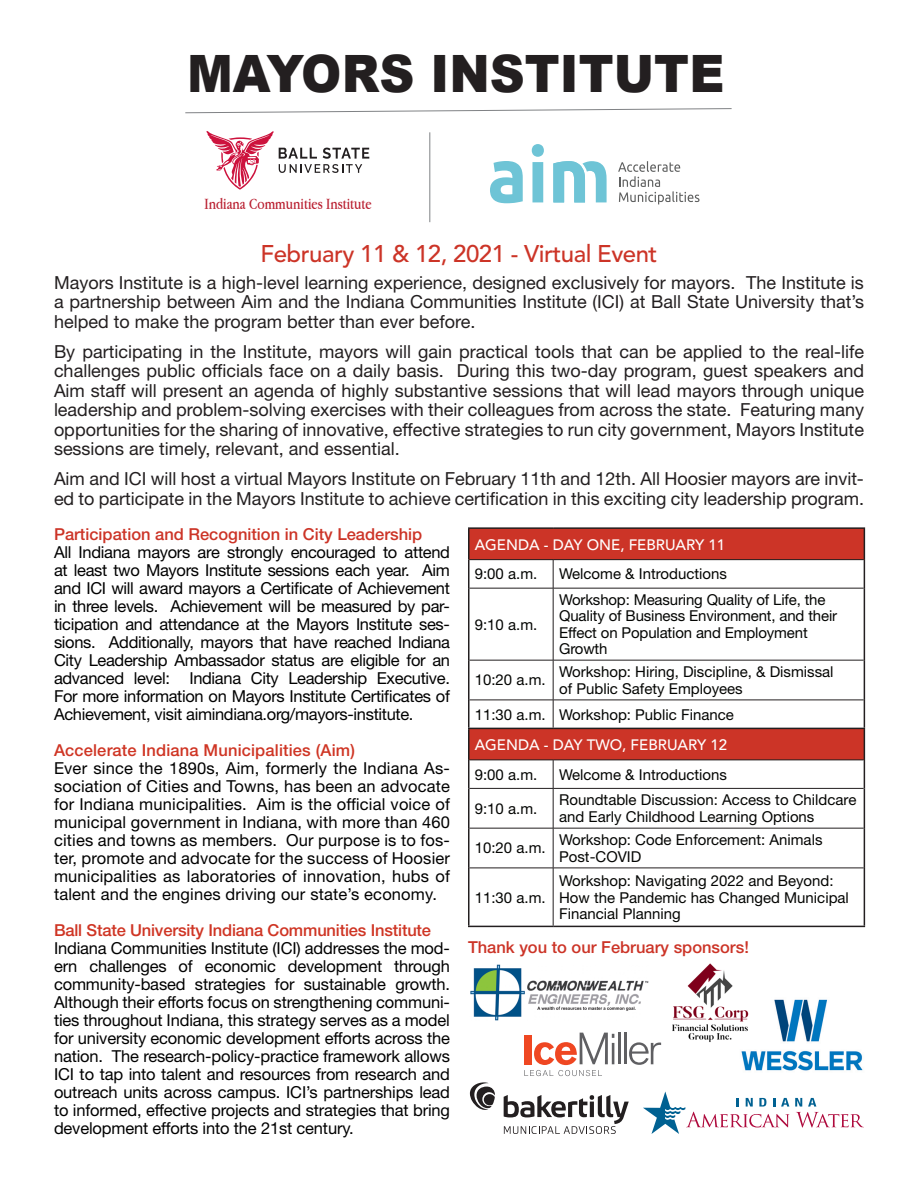
<style>
.page{position:relative;width:918px;height:1188px;background:#fff}
.page>*{position:absolute;margin:0;border:0;box-sizing:border-box;transform-origin:0 0}
.t1{font:900 51.45px "Arial";color:#231f20;scale:.94 1}
.t2{font:500 24px "Avenir LT Std";letter-spacing:-.02em;color:#cc3427}
.t3{font:18px/19.5px "Helvetica Neue LT Std";color:#231f20;text-align:justify}
.t4{font:16.5px/18px "Helvetica Neue LT Std";letter-spacing:-.01em;color:#000;text-align:justify}
.t5{font:500 16.5px "Helvetica Neue LT Std";color:#cc3427}
.t6{font:500 16.5px "Helvetica Neue LT Std";letter-spacing:-.01em;color:#cf3524}
.t7{font:500 16.5px "Helvetica Neue LT Std";letter-spacing:.01em;color:#cf3524}
.t8{font:16.35px "Apple Garamond";color:#b91f30;scale:.94 1}
.Cutline{font:15px/16.4px "Helvetica Neue LT Std";color:#040503}
.Cutline-2{font:500 15px "Avenir LT Std";color:#fff}
</style>
<div class="page">
<svg style="left:185px;top:108px;width:547px;height:115px"></svg>
<svg style="left:206px;top:130px;width:163px;height:60px"></svg>
<svg style="left:618px;top:161px;width:81px;height:43px"></svg>
<svg style="left:490px;top:161px;width:33px;height:42px"></svg>
<svg style="left:532px;top:144px;width:12px;height:58px"></svg>
<svg style="left:553px;top:161px;width:54px;height:41px"></svg>
<div style="left:469px;top:528px;width:395px;height:32px;background:#cc3427"></div>
<div style="left:469px;top:728px;width:395px;height:32px;background:#cc3427"></div>
<hr style="left:470px;top:559px;width:83px;height:1px;background:#231f20">
<hr style="left:553px;top:559px;width:311px;height:1px;background:#231f20">
<hr style="left:470px;top:760px;width:83px;height:1px;background:#231f20">
<hr style="left:553px;top:760px;width:311px;height:1px;background:#231f20">
<hr style="left:470px;top:588px;width:83px;height:1px;background:#231f20">
<hr style="left:553px;top:588px;width:311px;height:1px;background:#231f20">
<hr style="left:470px;top:788px;width:83px;height:1px;background:#231f20">
<hr style="left:553px;top:788px;width:311px;height:1px;background:#231f20">
<hr style="left:470px;top:660px;width:83px;height:1px;background:#231f20">
<hr style="left:470px;top:828px;width:83px;height:1px;background:#231f20">
<hr style="left:470px;top:868px;width:83px;height:1px;background:#231f20">
<hr style="left:553px;top:660px;width:311px;height:1px;background:#231f20">
<svg style="left:553px;top:701px;width:1px;height:27px"></svg>
<hr style="left:553px;top:828px;width:311px;height:1px;background:#231f20">
<hr style="left:553px;top:868px;width:311px;height:1px;background:#231f20">
<svg style="left:553px;top:560px;width:1px;height:28px"></svg>
<hr style="left:553px;top:588px;width:1px;height:72px;background:#231f20">
<hr style="left:553px;top:660px;width:1px;height:40px;background:#231f20">
<svg style="left:553px;top:760px;width:1px;height:28px"></svg>
<hr style="left:553px;top:789px;width:1px;height:39px;background:#231f20">
<hr style="left:553px;top:828px;width:1px;height:40px;background:#231f20">
<hr style="left:553px;top:868px;width:1px;height:58px;background:#231f20">
<hr style="left:470px;top:700px;width:83px;height:1px;background:#231f20">
<hr style="left:553px;top:700px;width:311px;height:1px;background:#231f20">
<hr style="left:468px;top:926px;width:85px;height:1px;background:#231f20">
<hr style="left:553px;top:926px;width:312px;height:1px;background:#231f20">
<hr style="left:468px;top:560px;width:2px;height:28px;background:#231f20">
<svg style="left:864px;top:560px;width:1px;height:28px"></svg>
<hr style="left:468px;top:588px;width:2px;height:72px;background:#231f20">
<hr style="left:864px;top:588px;width:1px;height:72px;background:#231f20">
<hr style="left:468px;top:660px;width:2px;height:40px;background:#231f20">
<hr style="left:864px;top:660px;width:1px;height:40px;background:#231f20">
<hr style="left:468px;top:700px;width:2px;height:28px;background:#231f20">
<svg style="left:864px;top:700px;width:1px;height:28px"></svg>
<hr style="left:468px;top:760px;width:2px;height:28px;background:#231f20">
<svg style="left:864px;top:760px;width:1px;height:28px"></svg>
<hr style="left:468px;top:788px;width:2px;height:40px;background:#231f20">
<hr style="left:864px;top:788px;width:1px;height:40px;background:#231f20">
<hr style="left:468px;top:828px;width:2px;height:40px;background:#231f20">
<hr style="left:864px;top:828px;width:1px;height:40px;background:#231f20">
<hr style="left:468px;top:868px;width:2px;height:58px;background:#231f20">
<hr style="left:864px;top:868px;width:1px;height:58px;background:#231f20">
<hr style="left:468px;top:527px;width:85px;height:2px;background:#231f20">
<hr style="left:468px;top:529px;width:2px;height:31px;background:#231f20">
<hr style="left:553px;top:527px;width:312px;height:2px;background:#231f20">
<hr style="left:864px;top:529px;width:1px;height:31px;background:#231f20">
<hr style="left:468px;top:728px;width:85px;height:1px;background:#231f20">
<hr style="left:468px;top:729px;width:2px;height:31px;background:#231f20">
<hr style="left:553px;top:728px;width:312px;height:1px;background:#231f20">
<hr style="left:864px;top:729px;width:1px;height:31px;background:#231f20">
<svg style="left:470px;top:1082px;width:25px;height:28px"></svg>
<svg style="left:504px;top:1095px;width:125px;height:39px"></svg>
<img style="left:470px;top:965px;width:179px;height:55px">
<svg style="left:524px;top:1033px;width:90px;height:43px"></svg>
<hr style="left:618px;top:1033px;width:3px;height:31px;background:#5f5f62">
<hr style="left:624px;top:1033px;width:3px;height:31px;background:#5f5f62">
<svg style="left:629px;top:1042px;width:32px;height:23px"></svg>
<svg style="left:643px;top:1091px;width:146px;height:43px"></svg>
<svg style="left:795px;top:1098px;width:69px;height:30px"></svg>
<img style="left:741px;top:999px;width:122px;height:72px">
<img style="left:672px;top:963px;width:76px;height:81px">
<h1 class="t1" style="left:187px;top:36px;width:573px">MAYORS INSTITUTE</h1>
<p class="t8" style="left:205px;top:194px;width:180px">Indiana Communities Institute</p>
<p class="t2" style="left:260px;top:240px;width:399px">February 11 &amp; 12, 2021 - Virtual Event</p>
<p class="t3" style="left:54px;top:272px;width:812px">Mayors Institute is a high-level learning experience, designed exclusively for mayors. The Institute is a partnership between Aim and the Indiana Communities Institute (ICI) at Ball State University that’s helped to make the program better than ever before.</p>
<p class="t3" style="left:54px;top:341px;width:812px">By participating in the Institute, mayors will gain practical tools that can be applied to the real-life challenges public officials face on a daily basis. During this two-day program, guest speakers and Aim staff will present an agenda of highly substantive sessions that will lead mayors through unique leadership and problem-solving exercises with their colleagues from across the state. Featuring many opportunities for the sharing of innovative, effective strategies to run city government, Mayors Institute sessions are timely, relevant, and essential.</p>
<p class="t3" style="left:54px;top:469px;width:812px">Aim and ICI will host a virtual Mayors Institute on February 11th and 12th. All Hoosier mayors are invit&shy;ed to participate in the Mayors Institute to achieve certification in this exciting city leadership program.</p>
<p class="t5" style="left:54px;top:524px;width:370px">Participation and Recognition in City Leadership</p>
<p class="t4" style="left:54px;top:543px;width:398px">All Indiana mayors are strongly encouraged to attend at least two Mayors Institute sessions each year. Aim and ICI will award mayors a Certificate of Achievement in three levels. Achievement will be measured by par&shy;ticipation and attendance at the Mayors Institute ses&shy;sions. Additionally, mayors that have reached Indiana City Leadership Ambassador status are eligible for an advanced level: Indiana City Leadership Executive.<br>For more information on Mayors Institute Certificates of Achievement, visit aimindiana.org/mayors-institute.</p>
<p class="t7" style="left:54px;top:740px;width:302px">Accelerate Indiana Municipalities (Aim)</p>
<p class="t4" style="left:54px;top:759px;width:398px">Ever since the 1890s, Aim, formerly the Indiana As&shy;sociation of Cities and Towns, has been an advocate for Indiana municipalities. Aim is the official voice of municipal government in Indiana, with more than 460 cities and towns as members. Our purpose is to fos&shy;ter, promote and advocate for the success of Hoosier municipalities as laboratories of innovation, hubs of talent and the engines driving our state’s economy.</p>
<p class="t6" style="left:54px;top:920px;width:379px">Ball State University Indiana Communities Institute</p>
<p class="t4" style="left:54px;top:939px;width:398px">Indiana Communities Institute (ICI) addresses the mod&shy;ern challenges of economic development through community-based strategies for sustainable growth.<br>Although their efforts focus on strengthening communi&shy;ties throughout Indiana, this strategy serves as a model for university economic development efforts across the nation. The research-policy-practice framework allows ICI to tap into talent and resources from research and outreach units across campus. ICI’s partnerships lead to informed, effective projects and strategies that bring development efforts into the 21st century.</p>
<p class="Cutline-2" style="left:475px;top:536px;width:252px">AGENDA - DAY ONE, FEBRUARY 11</p>
<p class="Cutline" style="left:475px;top:566px;width:64px">9:00 a.m.</p>
<p class="Cutline" style="left:559px;top:566px;width:169px">Welcome &amp; Introductions</p>
<p class="Cutline" style="left:475px;top:616px;width:64px">9:10 a.m.</p>
<p class="Cutline" style="left:559px;top:591px;width:280px">Workshop: Measuring Quality of Life, the<br>Quality of Business Environment, and their<br>Effect on Population and Employment<br>Growth</p>
<p class="Cutline" style="left:475px;top:672px;width:72px">10:20 a.m.</p>
<p class="Cutline" style="left:559px;top:663px;width:276px">Workshop: Hiring, Discipline, &amp; Dismissal</p>
<p class="Cutline" style="left:559px;top:680px;width:185px">of Public Safety Employees</p>
<p class="Cutline" style="left:475px;top:706px;width:72px">11:30 a.m.</p>
<p class="Cutline" style="left:559px;top:706px;width:176px">Workshop: Public Finance</p>
<p class="Cutline-2" style="left:475px;top:736px;width:254px">AGENDA - DAY TWO, FEBRUARY 12</p>
<p class="Cutline" style="left:475px;top:766px;width:64px">9:00 a.m.</p>
<p class="Cutline" style="left:559px;top:766px;width:169px">Welcome &amp; Introductions</p>
<p class="Cutline" style="left:475px;top:800px;width:64px">9:10 a.m.</p>
<p class="Cutline" style="left:559px;top:792px;width:299px">Roundtable Discussion: Access to Childcare and Early Childhood Learning Options</p>
<p class="Cutline" style="left:475px;top:840px;width:72px">10:20 a.m.</p>
<p class="Cutline" style="left:559px;top:831px;width:265px">Workshop: Code Enforcement: Animals<br>Post-COVID</p>
<p class="Cutline" style="left:475px;top:889px;width:72px">11:30 a.m.</p>
<p class="Cutline" style="left:559px;top:872px;width:291px">Workshop: Navigating 2022 and Beyond:<br>How the Pandemic has Changed Municipal<br>Financial Planning</p>
<p class="t5" style="left:468px;top:937px;width:282px">Thank you to our February sponsors!</p>
</div>
